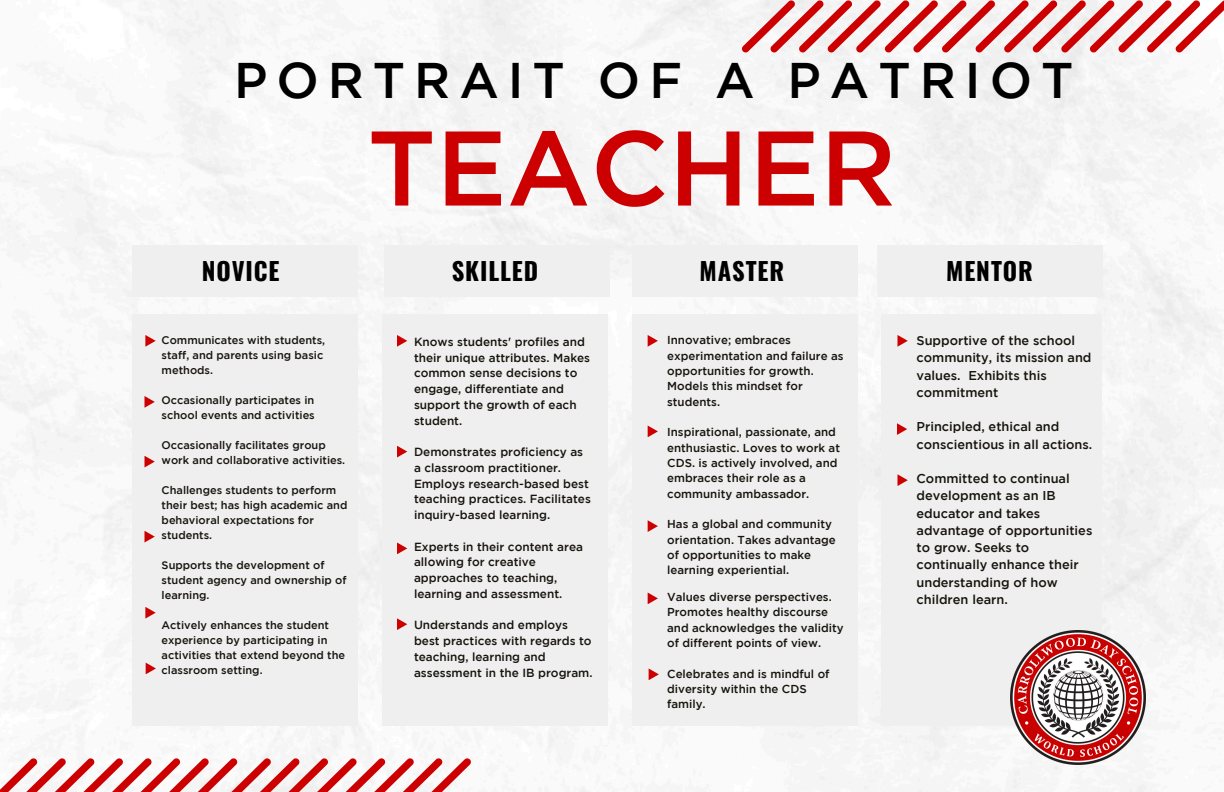
<style>
.page{position:relative;width:1224px;height:792px;background:#f5f5f5}
.page>*{position:absolute;margin:0;border:0;box-sizing:border-box;transform-origin:0 0}
.t1{font:500 105.8px "Gotham";color:#c00}
.t2{font:500 50px "Gotham";letter-spacing:.18em;color:#000}
.t3{font:700 24.6px "Oswald";letter-spacing:.035em;color:#000}
.t4{font:500 12.8px/17.3px "Gotham";color:#17140d}
.t5{font:500 11.8px/15.8px "Gotham";color:#17140d}
.t6{font:500 11.5px/15.3px "Gotham";color:#17140d}
.t7{font:500 11px/15px "Gotham";color:#17140d}
</style>
<div class="page">
<div style="left:133px;top:245px;width:225px;height:52px;background:#efefef"></div>
<div style="left:133px;top:314px;width:225px;height:412px;background:#efefef"></div>
<div style="left:881px;top:314px;width:221px;height:412px;background:#efefef"></div>
<img style="left:1011px;top:630px;width:134px;height:134px">
<svg style="left:145px;top:335px;width:11px;height:12px"></svg>
<svg style="left:144px;top:396px;width:11px;height:12px"></svg>
<svg style="left:144px;top:456px;width:11px;height:12px"></svg>
<svg style="left:144px;top:531px;width:11px;height:12px"></svg>
<svg style="left:145px;top:607px;width:11px;height:12px"></svg>
<div style="left:382px;top:314px;width:226px;height:412px;background:#efefef"></div>
<svg style="left:397px;top:335px;width:10px;height:12px"></svg>
<svg style="left:397px;top:446px;width:10px;height:11px"></svg>
<svg style="left:397px;top:543px;width:10px;height:11px"></svg>
<div style="left:632px;top:314px;width:225px;height:412px;background:#efefef"></div>
<svg style="left:648px;top:335px;width:10px;height:12px"></svg>
<svg style="left:648px;top:426px;width:10px;height:11px"></svg>
<svg style="left:648px;top:520px;width:10px;height:12px"></svg>
<svg style="left:648px;top:593px;width:10px;height:11px"></svg>
<svg style="left:649px;top:668px;width:10px;height:12px"></svg>
<svg style="left:898px;top:335px;width:10px;height:12px"></svg>
<svg style="left:897px;top:423px;width:10px;height:12px"></svg>
<svg style="left:898px;top:474px;width:10px;height:12px"></svg>
<div style="left:384px;top:245px;width:225px;height:52px;background:#efefef"></div>
<div style="left:632px;top:245px;width:225px;height:52px;background:#efefef"></div>
<div style="left:877px;top:245px;width:225px;height:52px;background:#efefef"></div>
<svg style="left:0;top:758px;width:471px;height:34px"></svg>
<svg style="left:742px;top:0;width:482px;height:52px"></svg>
<svg style="left:146px;top:663px;width:10px;height:11px"></svg>
<svg style="left:397px;top:618px;width:10px;height:12px"></svg>
<p class="t2" style="left:234px;top:62px;width:841px">PORTRAIT OF A PATRIOT</p>
<p class="t1" style="left:367px;top:128px;width:530px">TEACHER</p>
<p class="t3" style="left:202px;top:252px;width:79px">NOVICE</p>
<p class="t3" style="left:452px;top:252px;width:88px">SKILLED</p>
<p class="t3" style="left:700px;top:252px;width:86px">MASTER</p>
<p class="t3" style="left:946px;top:252px;width:88px">MENTOR</p>
<p class="t7" style="left:162px;top:333px;width:165px">Communicates with students, staff, and parents using basic methods.</p>
<p class="t7" style="left:162px;top:393px;width:155px">Occasionally participates in school events and activities</p>
<h2 class="t7" style="left:162px;top:438px;width:185px">Occasionally facilitates group work and collaborative activities.</h2>
<h1 class="t7" style="left:162px;top:483px;width:187px">Challenges students to perform their best; has high academic and behavioral expectations for students.</h1>
<h3 class="t7" style="left:162px;top:558px;width:186px">Supports the development of student agency and ownership of learning.</h3>
<h3 class="t7" style="left:162px;top:618px;width:185px">Actively enhances the student experience by participating in activities that extend beyond the classroom setting.</h3>
<h3 class="t5" style="left:414px;top:335px;width:178px">Knows students' profiles and their unique attributes. Makes common sense decisions to engage, differentiate and support the growth of each student.</h3>
<h3 class="t5" style="left:414px;top:445px;width:178px">Demonstrates proficiency as a classroom practitioner.<br>Employs research-based best teaching practices. Facilitates inquiry-based learning.</h3>
<p class="t5" style="left:414px;top:539px;width:171px">Experts in their content area allowing for creative approaches to teaching, learning and assessment.</p>
<p class="t5" style="left:414px;top:618px;width:180px">Understands and employs best practices with regards to teaching, learning and assessment in the IB program.</p>
<p class="t6" style="left:667px;top:333px;width:178px">Innovative; embraces experimentation and failure as opportunities for growth.<br>Models this mindset for students.</p>
<p class="t6" style="left:667px;top:425px;width:174px">Inspirational, passionate, and enthusiastic. Loves to work at<br>CDS. is actively involved, and embraces their role as a community ambassador.</p>
<p class="t6" style="left:667px;top:517px;width:170px">Has a global and community orientation. Takes advantage of opportunities to make learning experiential.</p>
<p class="t6" style="left:667px;top:590px;width:178px">Values diverse perspectives.<br>Promotes healthy discourse and acknowledges the validity of different points of view.</p>
<p class="t6" style="left:667px;top:667px;width:164px">Celebrates and is mindful of diversity within the CDS family.</p>
<p class="t4" style="left:917px;top:333px;width:177px">Supportive of the school community, its mission and values. Exhibits this commitment</p>
<h4 class="t4" style="left:917px;top:419px;width:177px">Principled, ethical and conscientious in all actions.</h4>
<h4 class="t4" style="left:917px;top:471px;width:177px">Committed to continual development as an IB educator and takes advantage of opportunities to grow. Seeks to continually enhance their understanding of how children learn.</h4>
</div>
